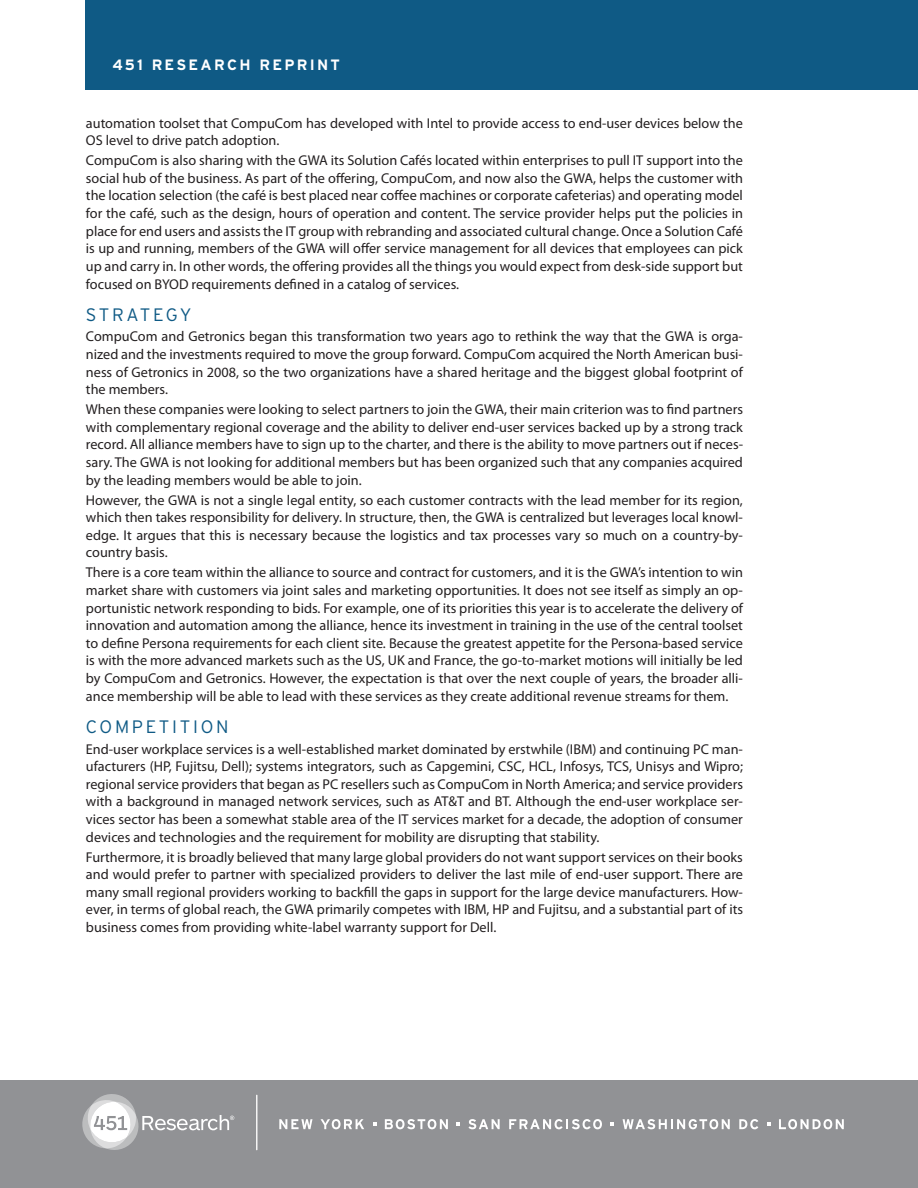
<style>
.page{position:relative;width:918px;height:1188px;background:#fff}
.page>*{position:absolute;margin:0;border:0;box-sizing:border-box;transform-origin:0 0}
.t1{font:300 18px "Interstate";letter-spacing:.15em;color:#0f5a85}
.t2{font:300 18px "Interstate";letter-spacing:.13em;color:#0f5a85}
.t3{font:700 15px "Interstate";letter-spacing:.15em;color:#fff}
.t4{font:14.25px/17.7px "Myriad Pro";color:#231f20;text-align:justify}
</style>
<div class="page">
<div style="left:0;top:1080px;width:918px;height:108px;background:#919295"></div>
<hr style="left:256px;top:1095px;width:1px;height:55px;background:#fff">
<svg style="left:82px;top:1094px;width:152px;height:56px"></svg>
<svg style="left:279px;top:1119px;width:34px;height:10px"></svg>
<svg style="left:321px;top:1119px;width:43px;height:10px"></svg>
<svg style="left:385px;top:1119px;width:63px;height:10px"></svg>
<svg style="left:468px;top:1119px;width:32px;height:10px"></svg>
<svg style="left:509px;top:1119px;width:93px;height:10px"></svg>
<svg style="left:623px;top:1119px;width:107px;height:10px"></svg>
<svg style="left:739px;top:1119px;width:19px;height:10px"></svg>
<svg style="left:779px;top:1119px;width:65px;height:10px"></svg>
<svg style="left:373px;top:1122px;width:3px;height:4px"></svg>
<svg style="left:456px;top:1122px;width:4px;height:4px"></svg>
<svg style="left:611px;top:1122px;width:3px;height:4px"></svg>
<svg style="left:767px;top:1122px;width:3px;height:4px"></svg>
<div style="left:86px;top:0;width:832px;height:90px;background:#0f5a85"></div>
<p class="t3" style="left:112px;top:55px;width:229px">451 RESEARCH REPRINT</p>
<p class="t4" style="left:86px;top:114px;width:659px">automation toolset that CompuCom has developed with Intel to provide access to end-user devices below the<br>OS level to drive patch adoption.</p>
<p class="t4" style="left:86px;top:151px;width:659px">CompuCom is also sharing with the GWA its Solution Cafés located within enterprises to pull IT support into the social hub of the business. As part of the offering, CompuCom, and now also the GWA, helps the customer with the location selection (the café is best placed near coffee machines or corporate cafeterias) and operating model for the café, such as the design, hours of operation and content. The service provider helps put the policies in place for end users and assists the IT group with rebranding and associated cultural change. Once a Solution Café is up and running, members of the GWA will offer service management for all devices that employees can pick up and carry in. In other words, the offering provides all the things you would expect from desk-side support but focused on BYOD requirements defined in a catalog of services.</p>
<p class="t2" style="left:86px;top:304px;width:107px">STRATEGY</p>
<p class="t4" style="left:86px;top:328px;width:659px">CompuCom and Getronics began this transformation two years ago to rethink the way that the GWA is orga&shy;nized and the investments required to move the group forward. CompuCom acquired the North American busi&shy;ness of Getronics in 2008, so the two organizations have a shared heritage and the biggest global footprint of the members.</p>
<p class="t4" style="left:86px;top:400px;width:659px">When these companies were looking to select partners to join the GWA, their main criterion was to find partners with complementary regional coverage and the ability to deliver end-user services backed up by a strong track record. All alliance members have to sign up to the charter, and there is the ability to move partners out if neces&shy;sary. The GWA is not looking for additional members but has been organized such that any companies acquired by the leading members would be able to join.</p>
<p class="t4" style="left:86px;top:491px;width:659px">However, the GWA is not a single legal entity, so each customer contracts with the lead member for its region, which then takes responsibility for delivery. In structure, then, the GWA is centralized but leverages local knowl&shy;edge. It argues that this is necessary because the logistics and tax processes vary so much on a country-by&shy;country basis.</p>
<p class="t4" style="left:86px;top:563px;width:659px">There is a core team within the alliance to source and contract for customers, and it is the GWA’s intention to win market share with customers via joint sales and marketing opportunities. It does not see itself as simply an op&shy;portunistic network responding to bids. For example, one of its priorities this year is to accelerate the delivery of innovation and automation among the alliance, hence its investment in training in the use of the central toolset to define Persona requirements for each client site. Because the greatest appetite for the Persona-based service is with the more advanced markets such as the US, UK and France, the go-to-market motions will initially be led by CompuCom and Getronics. However, the expectation is that over the next couple of years, the broader alli&shy;ance membership will be able to lead with these services as they create additional revenue streams for them.</p>
<p class="t1" style="left:86px;top:716px;width:144px">COMPETITION</p>
<p class="t4" style="left:86px;top:740px;width:659px">End-user workplace services is a well-established market dominated by erstwhile (IBM) and continuing PC man&shy;ufacturers (HP, Fujitsu, Dell); systems integrators, such as Capgemini, CSC, HCL, Infosys, TCS, Unisys and Wipro; regional service providers that began as PC resellers such as CompuCom in North America; and service providers with a background in managed network services, such as AT&amp;T and BT. Although the end-user workplace ser&shy;vices sector has been a somewhat stable area of the IT services market for a decade, the adoption of consumer devices and technologies and the requirement for mobility are disrupting that stability.</p>
<p class="t4" style="left:86px;top:848px;width:659px">Furthermore, it is broadly believed that many large global providers do not want support services on their books and would prefer to partner with specialized providers to deliver the last mile of end-user support. There are many small regional providers working to backfill the gaps in support for the large device manufacturers. How&shy;ever, in terms of global reach, the GWA primarily competes with IBM, HP and Fujitsu, and a substantial part of its business comes from providing white-label warranty support for Dell.</p>
</div>
